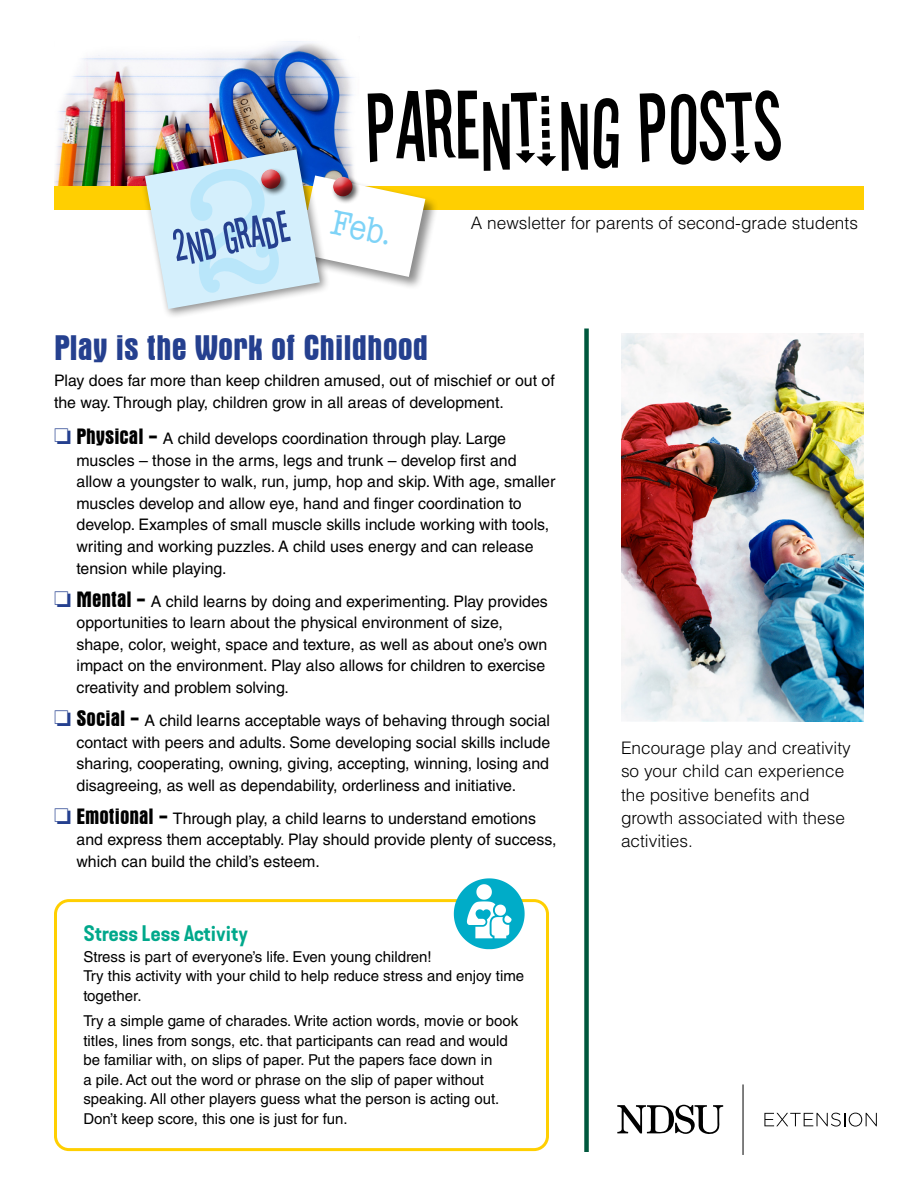
<style>
.page{position:relative;width:918px;height:1188px;background:#fff}
.page>*{position:absolute;margin:0;border:0;box-sizing:border-box;transform-origin:0 0}
.t1{font:49.95px "Stereofidelic";color:#25408f}
.Posts_Heading{font:700 condensed 36px "Aurora BT";color:#25408f}
.t2{font:500 34.95px "American Typewriter Std";color:#7ed3f7;scale:.88 1}
.t3{font:21px "Kapra Neue Pro Semi Bold Exp";color:#00a88b}
.Posts_Side_bar_Helv_Light{font:300 17.25px/23.2px "Helvetica LT Std";color:#000}
.Posts_for_parents_of{font:300 17.25px "Helvetica LT Std";color:#000}
.Posts_Subhead{font:15.9px/21.6px "Helvetica LT Std";color:#000}
.Posts_Body{font:15.9px/21.6px "Helvetica LT Std";color:#000}
.t4{font:15px/19.5px "Helvetica LT Std";color:#000}
.s1{color:#25408f}
.s2{font-family:"Aurora BT";font-weight:700;font-stretch:condensed;font-size:22.5px}
</style>
<div class="page">
<div style="left:584px;top:328px;width:5px;height:824px;background:#00583d"></div>
<img style="left:54px;top:41px;width:300px;height:145px">
<div style="left:54px;top:186px;width:810px;height:23px;background:#ffcf01"></div>
<div style="left:140px;top:145px;width:190px;height:175px;background:#000;opacity:.45"></div>
<svg style="left:594px;top:98px;width:25px;height:71px"></svg>
<svg style="left:640px;top:93px;width:25px;height:69px"></svg>
<svg style="left:671px;top:90px;width:110px;height:75px"></svg>
<img style="left:621px;top:333px;width:243px;height:388px">
<svg style="left:617px;top:1104px;width:106px;height:30px"></svg>
<hr style="left:743px;top:1084px;width:1px;height:71px;background:#000">
<svg style="left:764px;top:1113px;width:113px;height:14px"></svg>
<div style="left:54px;top:899px;width:495px;height:252px;border:3px solid #ffcf01;border-radius:14px"></div>
<svg style="left:454px;top:878px;width:71px;height:71px"></svg>
<svg style="left:145px;top:89px;width:443px;height:220px"></svg>
<p class="t2" style="left:336px;top:202px;width:72px;rotate:12deg">Feb.</p>
<p class="t1" style="left:169px;top:224px;width:118px;rotate:-10deg">2nd Grade</p>
<p class="Posts_for_parents_of" style="left:471px;top:212px;width:389px">A newsletter for parents of second-grade students</p>
<p class="Posts_Heading" style="left:54px;top:328px;width:376px">Play is the Work of Childhood</p>
<p class="Posts_Body" style="left:54px;top:370px;width:502px">Play does far more than keep children amused, out of mischief or out of the way. Through play, children grow in all areas of development.</p>
<p class="Posts_Subhead" style="left:76px;top:428px;width:480px;text-indent:-22px"><span class="s1">❏</span> <span class="s2">Physical -</span> A child develops coordination through play. Large muscles – those in the arms, legs and trunk – develop first and allow a youngster to walk, run, jump, hop and skip. With age, smaller muscles develop and allow eye, hand and finger coordination to develop. Examples of small muscle skills include working with tools, writing and working puzzles. A child uses energy and can release tension while playing.</p>
<p class="Posts_Subhead" style="left:76px;top:590px;width:473px;text-indent:-22px"><span class="s1">❏</span> <span class="s2">Mental -</span> A child learns by doing and experimenting. Play provides opportunities to learn about the physical environment of size, shape, color, weight, space and texture, as well as about one’s own impact on the environment. Play also allows for children to exercise creativity and problem solving.</p>
<p class="Posts_Subhead" style="left:76px;top:710px;width:475px;text-align:justify;text-indent:-22px"><span class="s1">❏</span> <span class="s2">Social -</span> A child learns acceptable ways of behaving through social contact with peers and adults. Some developing social skills include sharing, cooperating, owning, giving, accepting, winning, losing and disagreeing, as well as dependability, orderliness and initiative.</p>
<p class="Posts_Subhead" style="left:76px;top:807px;width:482px;text-indent:-22px"><span class="s1">❏</span> <span class="s2">Emotional -</span> Through play, a child learns to understand emotions and express them acceptably. Play should provide plenty of success, which can build the child’s esteem.</p>
<p class="t3" style="left:83px;top:920px;width:166px">Stress Less Activity</p>
<p class="t4" style="left:83px;top:947px;width:442px">Stress is part of everyone’s life. Even young children!<br>Try this activity with your child to help reduce stress and enjoy time together.</p>
<p class="t4" style="left:83px;top:1011px;width:436px">Try a simple game of charades. Write action words, movie or book titles, lines from songs, etc. that participants can read and would be familiar with, on slips of paper. Put the papers face down in<br>a pile. Act out the word or phrase on the slip of paper without speaking. All other players guess what the person is acting out.<br>Don’t keep score, this one is just for fun.</p>
<p class="Posts_Side_bar_Helv_Light" style="left:621px;top:736px;width:231px">Encourage play and creativity so your child can experience the positive benefits and growth associated with these activities.</p>
</div>
